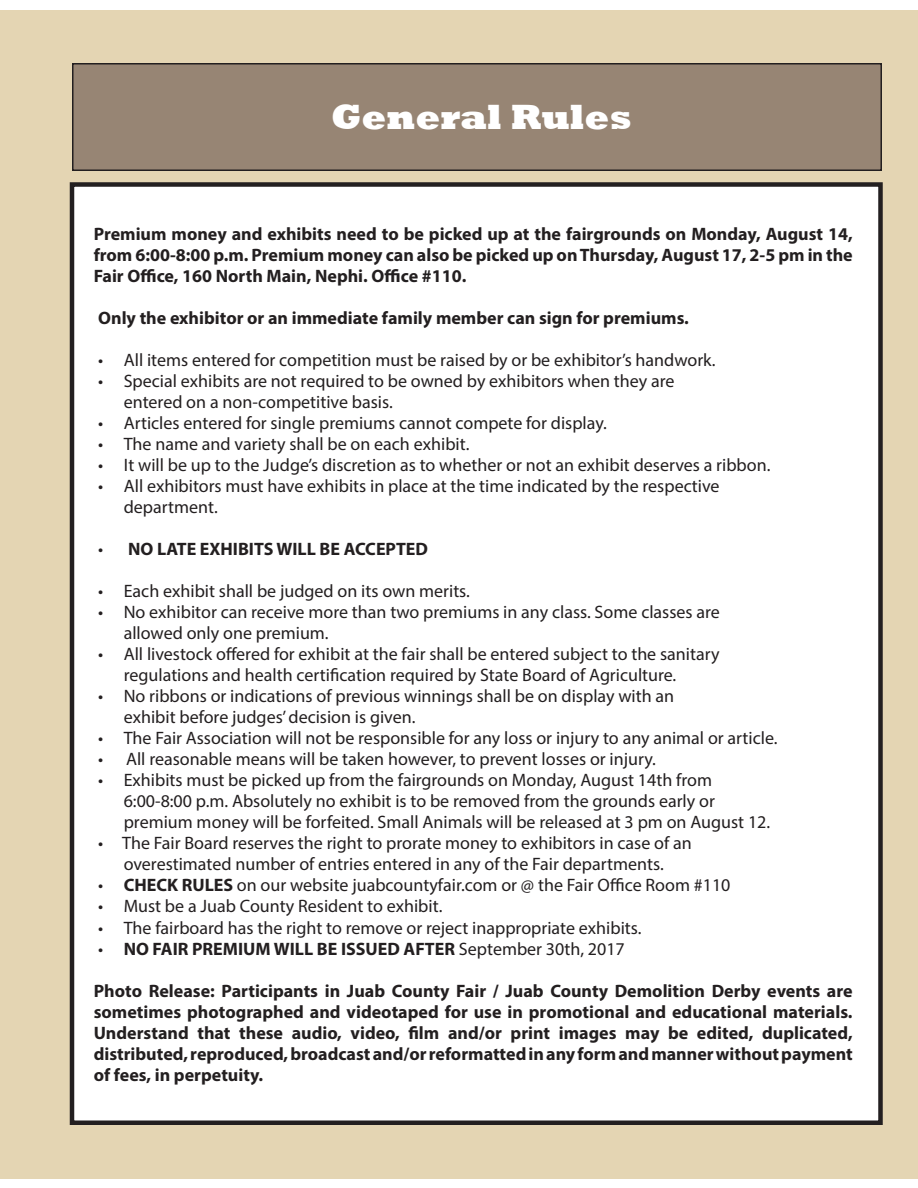
<style>
.page{position:relative;width:918px;height:1188px;background:#fff}
.page>*{position:absolute;margin:0;border:0;box-sizing:border-box;transform-origin:0 0}
.t1{font:800 36px "Rockwell";color:#fff}
.t2{font:18px/21px "Myriad Pro";color:#231f20}
.t3{font:700 18px/21px "Myriad Pro";color:#231f20;text-align:justify}
.s1{font-weight:400}
.s2{font-weight:700}
</style>
<div class="page">
<div style="left:0;top:10px;width:918px;height:1168px;background:#e4d5b3"></div>
<div style="left:73px;top:64px;width:808px;height:106px;background:#978574"></div>
<div style="left:72px;top:63px;width:810px;height:108px;border:2px solid #231f20"></div>
<div style="left:72px;top:184px;width:809px;height:939px;background:#fff"></div>
<div style="left:70px;top:182px;width:813px;height:943px;border:4px solid #231f20"></div>
<h1 class="t1" style="left:331px;top:95px;width:302px">General Rules</h1>
<p class="t3" style="left:94px;top:225px;width:761px">Premium money and exhibits need to be picked up at the fairgrounds on Monday, August 14, from 6:00-8:00 p.m. Premium money can also be picked up on Thursday, August 17, 2-5 pm in the Fair Office, 160 North Main, Nephi. Office #110.</p>
<p class="t3" style="left:98px;top:309px;width:592px">Only the exhibitor or an immediate family member can sign for premiums.</p>
<p class="t2" style="left:98px;top:351px;width:619px">• All items entered for competition must be raised by or be exhibitor’s handwork.</p>
<p class="t2" style="left:124px;top:372px;width:552px;text-indent:-26px">• Special exhibits are not required to be owned by exhibitors when they are entered on a non-competitive basis.</p>
<p class="t2" style="left:98px;top:414px;width:510px">• Articles entered for single premiums cannot compete for display.</p>
<p class="t2" style="left:98px;top:435px;width:373px">• The name and variety shall be on each exhibit.</p>
<p class="t2" style="left:98px;top:456px;width:674px">• It will be up to the Judge’s discretion as to whether or not an exhibit deserves a ribbon.</p>
<p class="t2" style="left:124px;top:477px;width:597px;text-indent:-26px">• All exhibitors must have exhibits in place at the time indicated by the respective department.</p>
<p class="t3" style="left:98px;top:540px;width:331px"><span class="s1">•</span> NO LATE EXHIBITS WILL BE ACCEPTED</p>
<p class="t2" style="left:98px;top:582px;width:373px">• Each exhibit shall be judged on its own merits.</p>
<p class="t2" style="left:124px;top:603px;width:598px;text-indent:-26px">• No exhibitor can receive more than two premiums in any class. Some classes are allowed only one premium.</p>
<p class="t2" style="left:124px;top:645px;width:597px;text-indent:-26px">• All livestock offered for exhibit at the fair shall be entered subject to the sanitary regulations and health certification required by State Board of Agriculture.</p>
<p class="t2" style="left:124px;top:687px;width:552px;text-indent:-26px">• No ribbons or indications of previous winnings shall be on display with an exhibit before judges’ decision is given.</p>
<p class="t2" style="left:98px;top:729px;width:681px">• The Fair Association will not be responsible for any loss or injury to any animal or article.</p>
<p class="t2" style="left:98px;top:750px;width:559px">• All reasonable means will be taken however, to prevent losses or injury.</p>
<p class="t2" style="left:124px;top:771px;width:648px;text-indent:-26px">• Exhibits must be picked up from the fairgrounds on Monday, August 14th from<br>6:00-8:00 p.m. Absolutely no exhibit is to be removed from the grounds early or premium money will be forfeited. Small Animals will be released at 3 pm on August 12.</p>
<p class="t2" style="left:98px;top:834px;width:595px;text-align:center">• The Fair Board reserves the right to prorate money to exhibitors in case of an overestimated number of entries entered in any of the Fair departments.</p>
<p class="t2" style="left:98px;top:876px;width:634px">• <span class="s2">CHECK RULES</span> on our website juabcountyfair.com or @ the Fair Office Room #110</p>
<p class="t2" style="left:98px;top:897px;width:346px">• Must be a Juab County Resident to exhibit.</p>
<p class="t2" style="left:98px;top:918px;width:545px">• The fairboard has the right to remove or reject inappropriate exhibits.</p>
<p class="t3" style="left:98px;top:939px;width:528px"><span class="s1">•</span> NO FAIR PREMIUM WILL BE ISSUED AFTER <span class="s1">September 30th, 2017</span></p>
<p class="t3" style="left:94px;top:981px;width:761px">Photo Release: Participants in Juab County Fair / Juab County Demolition Derby events are sometimes photographed and videotaped for use in promotional and educational materials.<br>Understand that these audio, video, film and/or print images may be edited, duplicated, distributed, reproduced, broadcast and/or reformatted in any form and manner without payment of fees, in perpetuity.</p>
</div>
